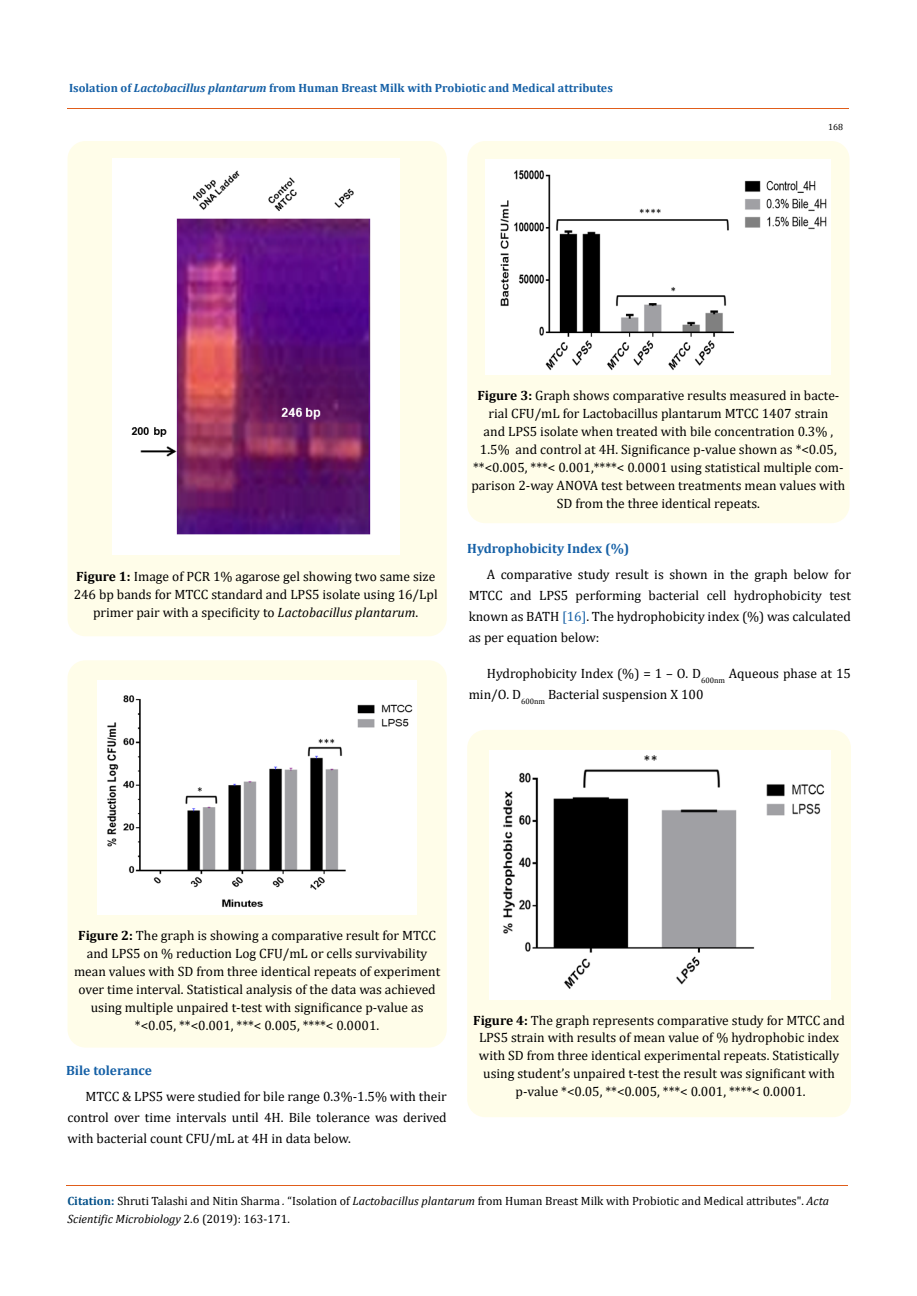
<style>
.page{position:relative;width:917px;height:1296px;background:#fff}
.page>*{position:absolute;margin:0;border:0;box-sizing:border-box;transform-origin:0 0}
.t1{font:13.5px/18px "Cambria";color:#000;text-align:center}
.t2{font:700 13.5px "Cambria";color:#1560a6}
.t3{font:12px/18px "Cambria";color:#000}
.t4{font:700 12px "Cambria";color:#1560a6}
.t5{font:9px "Cambria";color:#000}
.s1{font-style:italic}
.s2{font-weight:700}
.s3{color:#1560a6}
.s4{font-weight:700;color:#035089}
</style>
<div class="page">
<hr style="left:67px;top:109px;width:782px;height:1px;background:#e05d1a">
<div style="left:67px;top:141px;width:380px;height:495px;background:#fffde9;border-radius:18px"></div>
<img style="left:112px;top:158px;width:287px;height:397px">
<div style="left:67px;top:660px;width:380px;height:388px;background:#fffde9;border-radius:18px"></div>
<img style="left:97px;top:681px;width:320px;height:234px">
<div style="left:467px;top:141px;width:382px;height:382px;background:#fffde9;border-radius:18px"></div>
<img style="left:486px;top:160px;width:344px;height:214px">
<div style="left:467px;top:730px;width:383px;height:387px;background:#fffde9;border-radius:18px"></div>
<img style="left:489px;top:751px;width:341px;height:248px">
<hr style="left:66px;top:1186px;width:781px;height:1px;background:#e05d1a">
<p class="t4" style="left:69px;top:79px;width:545px">Isolation of <span class="s1">Lactobacillus plantarum</span> from Human Breast Milk with Probiotic and Medical attributes</p>
<p class="t5" style="left:828px;top:122px;width:16px">168</p>
<p class="t1" style="left:471px;top:386px;width:375px"><span class="s2">Figure 3:</span> Graph shows comparative results measured in bacte&shy;rial CFU/mL for Lactobacillus plantarum MTCC 1407 strain<br>and LPS5 isolate when treated with bile concentration 0.3% , 1.5% and control at 4H. Significance p-value shown as *&lt;0.05, **&lt;0.005, ***&lt; 0.001,****&lt; 0.0001 using statistical multiple com&shy;parison 2-way ANOVA test between treatments mean values with SD from the three identical repeats.</p>
<p class="t1" style="left:74px;top:567px;width:365px"><span class="s2">Figure 1:</span> Image of PCR 1% agarose gel showing two same size<br>246 bp bands for MTCC standard and LPS5 isolate using 16/Lpl primer pair with a specificity to <span class="s1">Lactobacillus plantarum</span>.</p>
<p class="t2" style="left:467px;top:539px;width:164px">Hydrophobicity Index (%)</p>
<p class="t1" style="left:468px;top:564px;width:384px;line-height:21px;text-align:justify;text-indent:18px">A comparative study result is shown in the graph below for MTCC and LPS5 performing bacterial cell hydrophobicity test known as BATH <span class="s3">[16]</span>. The hydrophobicity index (%) was calculated as per equation below:</p>
<p class="t1" style="left:468px;top:663px;width:384px;line-height:21px;text-align:left;text-indent:18px">Hydrophobicity Index (%) = 1 – O. D<sub>600nm</sub> Aqueous phase at 15 min/O. D<sub>600nm</sub> Bacterial suspension X 100</p>
<p class="t1" style="left:74px;top:926px;width:368px"><span class="s2">Figure 2:</span> The graph is showing a comparative result for MTCC and LPS5 on % reduction Log CFU/mL or cells survivability mean values with SD from three identical repeats of experiment over time interval. Statistical analysis of the data was achieved using multiple unpaired t-test with significance p-value as *&lt;0.05, **&lt;0.001, ***&lt; 0.005, ****&lt; 0.0001.</p>
<p class="t2" style="left:66px;top:1061px;width:87px">Bile tolerance</p>
<p class="t1" style="left:67px;top:1086px;width:381px;line-height:21px;text-align:justify;text-indent:18px">MTCC &amp; LPS5 were studied for bile range 0.3%-1.5% with their control over time intervals until 4H. Bile tolerance was derived with bacterial count CFU/mL at 4H in data below.</p>
<p class="t1" style="left:473px;top:1011px;width:373px"><span class="s2">Figure 4:</span> The graph represents comparative study for MTCC and LPS5 strain with results of mean value of % hydrophobic index with SD from three identical experimental repeats. Statistically using student’s unpaired t-test the result was significant with p-value *&lt;0.05, **&lt;0.005, ***&lt; 0.001, ****&lt; 0.0001.</p>
<p class="t3" style="left:67px;top:1192px;width:763px"><span class="s4">Citation:</span> Shruti Talashi and Nitin Sharma <span class="s1">.</span> “Isolation of <span class="s1">Lactobacillus plantarum</span> from Human Breast Milk with Probiotic and Medical attributes". <span class="s1">Acta<br>Scientific Microbiology</span> 2.6 (2019): 163-171.</p>
</div>
